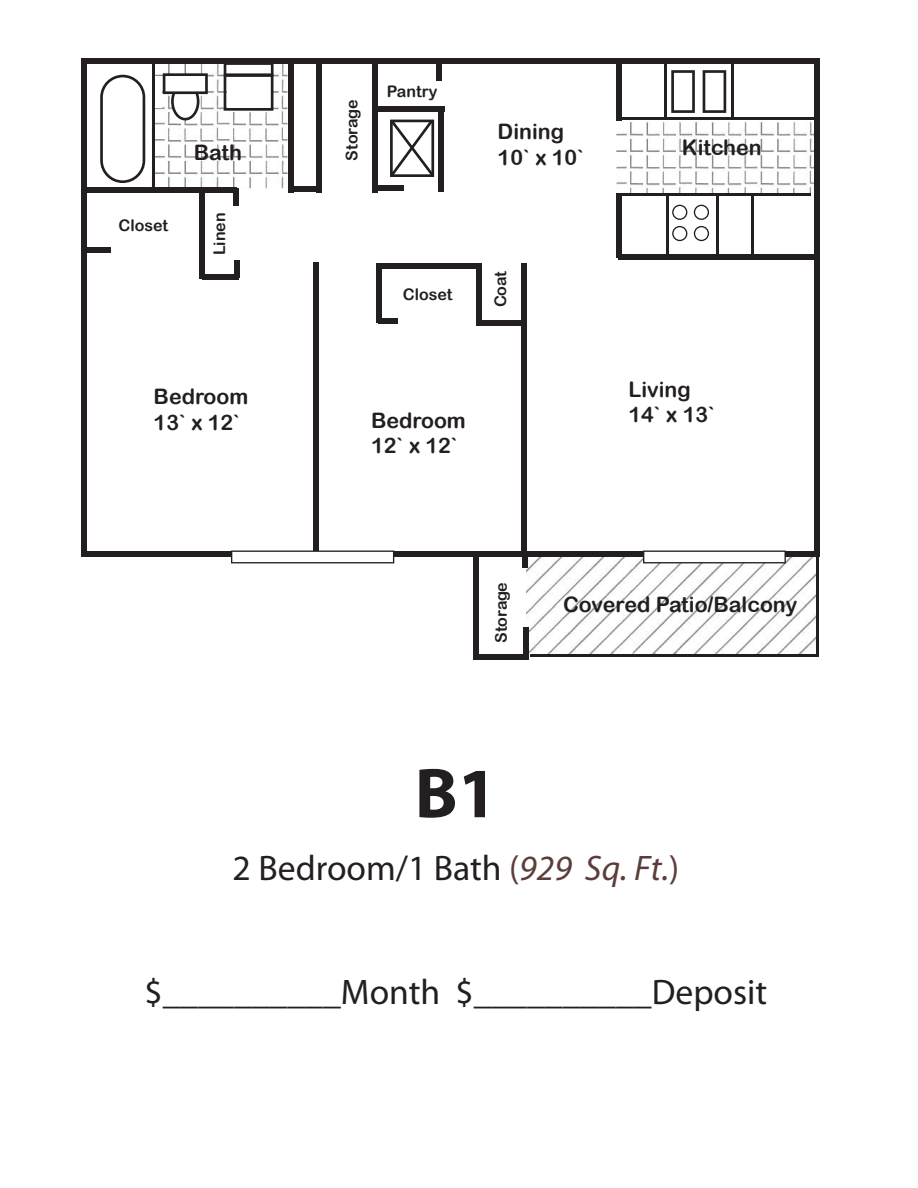
<style>
.page{position:relative;width:918px;height:1188px;background:#fff}
.page>*{position:absolute;margin:0;border:0;box-sizing:border-box;transform-origin:0 0}
.t1{font:700 71.25px "Myriad Pro";color:#231f20}
.t2{font:35.55px "Myriad Pro";color:#231f20}
.t3{font:21.3px/25.7px "Arial Rounded MT Bold";color:#231f20}
.t4{font:16.05px "Arial Rounded MT Bold";color:#231f20}
.s1{color:#5b3e3b}
.s2{font-style:italic;color:#5b3e3b}
</style>
<div class="page">
<img style="left:527px;top:557px;width:289px;height:97px">
<img style="left:154px;top:64px;width:133px;height:124px">
<img style="left:616px;top:122px;width:198px;height:72px">
<div style="left:117px;top:65px;width:44px;height:8px;background:#fff"></div>
<div style="left:117px;top:76px;width:44px;height:32px;background:#fff"></div>
<div style="left:82px;top:58px;width:736px;height:6px;background:#231f20"></div>
<div style="left:82px;top:552px;width:736px;height:5px;background:#231f20"></div>
<div style="left:81px;top:58px;width:5px;height:499px;background:#231f20"></div>
<div style="left:814px;top:58px;width:6px;height:499px;background:#231f20"></div>
<div style="left:521px;top:263px;width:6px;height:294px;background:#231f20"></div>
<div style="left:617px;top:65px;width:5px;height:56px;background:#231f20"></div>
<div style="left:617px;top:194px;width:5px;height:64px;background:#231f20"></div>
<div style="left:313px;top:262px;width:6px;height:295px;background:#231f20"></div>
<div style="left:199px;top:188px;width:6px;height:90px;background:#231f20"></div>
<div style="left:473px;top:555px;width:6px;height:104px;background:#231f20"></div>
<div style="left:523px;top:627px;width:6px;height:32px;background:#231f20"></div>
<div style="left:522px;top:556px;width:6px;height:12px;background:#231f20"></div>
<div style="left:288px;top:63px;width:6px;height:129px;background:#231f20"></div>
<hr style="left:152px;top:62px;width:2px;height:129px;background:#231f20">
<div style="left:317px;top:63px;width:5px;height:129px;background:#231f20"></div>
<div style="left:373px;top:63px;width:5px;height:129px;background:#231f20"></div>
<div style="left:439px;top:107px;width:5px;height:85px;background:#231f20"></div>
<div style="left:436px;top:63px;width:5px;height:18px;background:#231f20"></div>
<div style="left:233px;top:188px;width:5px;height:17px;background:#231f20"></div>
<div style="left:234px;top:260px;width:5px;height:18px;background:#231f20"></div>
<div style="left:376px;top:263px;width:6px;height:60px;background:#231f20"></div>
<div style="left:381px;top:263px;width:100px;height:5px;background:#231f20"></div>
<div style="left:476px;top:654px;width:48px;height:5px;background:#231f20"></div>
<div style="left:202px;top:274px;width:37px;height:6px;background:#231f20"></div>
<div style="left:618px;top:254px;width:199px;height:5px;background:#231f20"></div>
<div style="left:85px;top:187px;width:152px;height:6px;background:#231f20"></div>
<div style="left:477px;top:321px;width:47px;height:5px;background:#231f20"></div>
<div style="left:378px;top:318px;width:20px;height:5px;background:#231f20"></div>
<div style="left:292px;top:186px;width:28px;height:6px;background:#231f20"></div>
<div style="left:375px;top:185px;width:29px;height:6px;background:#231f20"></div>
<div style="left:376px;top:106px;width:69px;height:6px;background:#231f20"></div>
<div style="left:86px;top:248px;width:24px;height:5px;background:#231f20"></div>
<div style="left:476px;top:263px;width:5px;height:60px;background:#231f20"></div>
<svg style="left:231px;top:551px;width:163px;height:12px"></svg>
<svg style="left:643px;top:551px;width:143px;height:12px"></svg>
<svg style="left:224px;top:64px;width:50px;height:47px"></svg>
<svg style="left:390px;top:120px;width:44px;height:57px"></svg>
<hr style="left:621px;top:117px;width:194px;height:3px;background:#231f20">
<hr style="left:617px;top:193px;width:194px;height:3px;background:#231f20">
<hr style="left:530px;top:654px;width:289px;height:3px;background:#231f20">
<hr style="left:664px;top:62px;width:3px;height:56px;background:#231f20">
<hr style="left:666px;top:195px;width:3px;height:59px;background:#231f20">
<hr style="left:716px;top:195px;width:3px;height:59px;background:#231f20">
<hr style="left:751px;top:195px;width:3px;height:59px;background:#231f20">
<hr style="left:816px;top:556px;width:3px;height:100px;background:#231f20">
<hr style="left:731px;top:61px;width:3px;height:57px;background:#231f20">
<svg style="left:671px;top:70px;width:24px;height:43px"></svg>
<svg style="left:703px;top:70px;width:23px;height:43px"></svg>
<svg style="left:100px;top:75px;width:45px;height:108px"></svg>
<svg style="left:163px;top:73px;width:45px;height:47px"></svg>
<svg style="left:672px;top:205px;width:15px;height:15px"></svg>
<svg style="left:694px;top:205px;width:15px;height:15px"></svg>
<svg style="left:672px;top:226px;width:15px;height:15px"></svg>
<svg style="left:694px;top:226px;width:15px;height:15px"></svg>
<p class="t4" style="left:119px;top:215px;width:51px">Closet</p>
<p class="t3" style="left:194px;top:139px;width:49px">Bath</p>
<p class="t4" style="left:210px;top:255px;width:44px;rotate:-90deg">Linen</p>
<p class="t3" style="left:154px;top:383px;width:96px">Bedroom<br>13` x 12`</p>
<p class="t4" style="left:342px;top:161px;width:63px;rotate:-90deg">Storage</p>
<p class="t4" style="left:387px;top:82px;width:52px">Pantry</p>
<p class="t3" style="left:498px;top:119px;width:88px">Dining<br>10` x 10`</p>
<p class="t4" style="left:403px;top:285px;width:51px">Closet</p>
<p class="t4" style="left:491px;top:307px;width:38px;rotate:-90deg">Coat</p>
<p class="t3" style="left:371px;top:407px;width:96px">Bedroom<br>12` x 12`</p>
<p class="t3" style="left:682px;top:135px;width:81px">Kitchen</p>
<p class="t3" style="left:628px;top:376px;width:88px">Living<br>14` x 13`</p>
<p class="t4" style="left:492px;top:643px;width:63px;rotate:-90deg">Storage</p>
<p class="t3" style="left:563px;top:591px;width:236px">Covered Patio/Balcony</p>
<h1 class="t1" style="left:415px;top:747px;width:84px">B1</h1>
<h2 class="t2" style="left:233px;top:846px;width:448px">2 Bedroom/1 Bath <span class="s1">(</span><span class="s2">929 Sq. Ft.</span><span class="s1">)</span></h2>
<h2 class="t2" style="left:145px;top:970px;width:624px">$__________Month $__________Deposit</h2>
</div>
